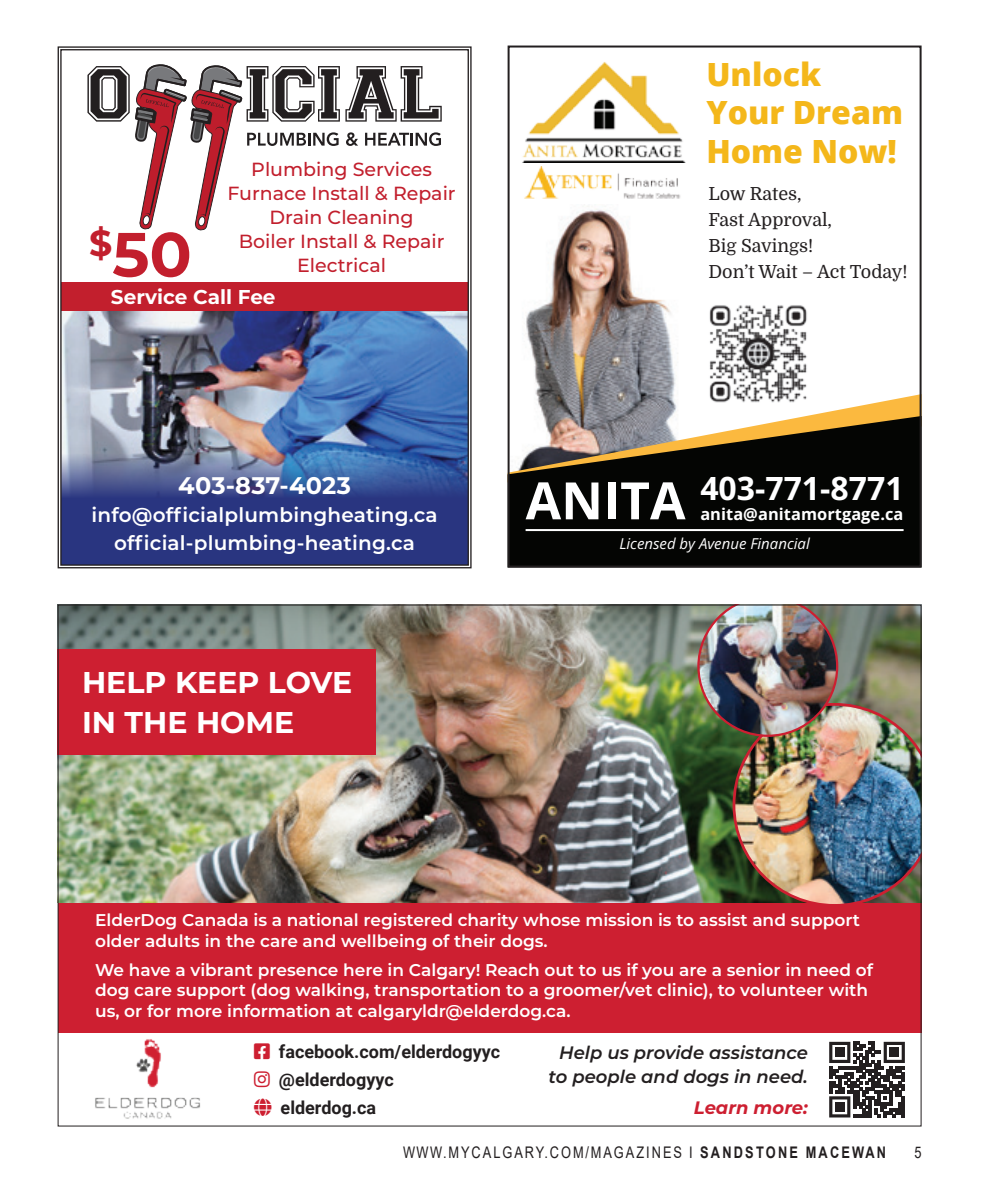
<style>
.page{position:relative;width:990px;height:1188px;background:#fff}
.page>*{position:absolute;margin:0;border:0;box-sizing:border-box;transform-origin:0 0}
.t1{font:700 62.4px "Montserrat";color:#c21f2d}
.t2{font:700 51.6px "Open Sans";color:#fff}
.t3{font:800 32px/38.4px "Open Sans";color:#f4b71a}
.t4{font:700 32px "Open Sans";color:#fff}
.t5{font:700 30px/40.4px "Montserrat";color:#fff}
.t6{font:700 24px "Montserrat";letter-spacing:.01em;color:#fff}
.t7{font:600 20px/28.4px "Montserrat";letter-spacing:.01em;color:#fff;text-align:center}
.t8{font:700 20px "Montserrat";color:#fff}
.t9{font:500 19px/24px "Montserrat";color:#c21f2d;text-align:center}
.t10{font:18px/26px "Domine";color:#231f20}
.t11{font:700 18px/28px "Roboto";color:#231f20}
.t12{font:italic 600 18px/24px "Montserrat";color:#231f20;text-align:center}
.t13{font:italic 700 18px "Montserrat";color:#cd1f31}
.t14{font:600 17px/20.4px "Montserrat";color:#fff}
.t15{font:700 16.4px "Open Sans";letter-spacing:.005em;color:#fff}
.t16{font:16px "Arial";letter-spacing:.155em;color:#231f20;scale:.8 1}
.t17{font:italic 15px "Open Sans";color:#fff}
.s1{font-weight:700}
</style>
<div class="page">
<img style="left:58px;top:46px;width:414px;height:522px">
<div style="left:58px;top:903px;width:864px;height:130px;background:#cd1f31"></div>
<img style="left:60px;top:607px;width:637px;height:296px">
<img style="left:95px;top:1039px;width:106px;height:80px">
<div style="left:58px;top:650px;width:318px;height:105px;background:#cd1f31"></div>
<img style="left:697px;top:607px;width:223px;height:297px">
<svg style="left:829px;top:1042px;width:76px;height:76px"></svg>
<div style="left:835px;top:1048px;width:9px;height:9px;background:#231f20"></div>
<div style="left:890px;top:1048px;width:9px;height:9px;background:#231f20"></div>
<div style="left:835px;top:1102px;width:9px;height:9px;background:#231f20"></div>
<img style="left:526px;top:206px;width:150px;height:188px">
<svg style="left:535px;top:394px;width:384px;height:22px"></svg>
<svg style="left:511px;top:416px;width:408px;height:149px;background:#2c281f"></svg>
<hr style="left:526px;top:529px;width:378px;height:2px;background:#fff">
<div style="left:508px;top:46px;width:414px;height:522px;border:2px solid #231f20"></div>
<img style="left:704px;top:305px;width:108px;height:101px">
<img style="left:522px;top:62px;width:163px;height:100px">
<img style="left:524px;top:166px;width:157px;height:33px">
<p class="t9" style="left:228px;top:156px;width:230px">Plumbing Services<br>Furnace Install &amp; Repair<br>Drain Cleaning<br>Boiler Install &amp; Repair<br>Electrical</p>
<p class="t1" style="left:89px;top:209px;width:104px"><sup>$</sup>50</p>
<p class="t8" style="left:111px;top:283px;width:166px">Service Call Fee</p>
<p class="t6" style="left:178px;top:468px;width:174px">403-837-4023</p>
<p class="t7" style="left:91px;top:500px;width:348px">info@officialplumbingheating.ca official-plumbing-heating.ca</p>
<p class="t5" style="left:82px;top:660px;width:272px">HELP KEEP LOVE<br>IN THE HOME</p>
<p class="t3" style="left:706px;top:54px;width:198px">Unlock<br>Your Dream<br>Home Now!</p>
<p class="t10" style="left:708px;top:181px;width:201px">Low Rates,<br>Fast Approval,<br>Big Savings!<br>Don’t Wait – Act Today!</p>
<p class="t2" style="left:526px;top:465px;width:161px">ANITA</p>
<p class="t4" style="left:700px;top:467px;width:205px">403-771-8771</p>
<p class="t15" style="left:700px;top:503px;width:205px">anita@anitamortgage.ca</p>
<p class="t17" style="left:619px;top:533px;width:192px">Licensed by Avenue Financial</p>
<p class="t14" style="left:95px;top:909px;width:766px">ElderDog Canada is a national registered charity whose mission is to assist and support older adults in the care and wellbeing of their dogs.</p>
<p class="t14" style="left:95px;top:959px;width:779px">We have a vibrant presence here in Calgary! Reach out to us if you are a senior in need of dog care support (dog walking, transportation to a groomer/vet clinic), to volunteer with us, or for more information at calgaryldr@elderdog.ca.</p>
<p class="t11" style="left:279px;top:1037px;width:223px">facebook.com/elderdogyyc @elderdogyyc<br>elderdog.ca</p>
<p class="t12" style="left:549px;top:1040px;width:261px">Help us provide assistance to people and dogs in need.</p>
<p class="t13" style="left:694px;top:1094px;width:116px">Learn more:</p>
<p class="t16" style="left:403px;top:1141px;width:605px">WWW.MYCALGARY.COM/MAGAZINES I <span class="s1">SANDSTONE MACEWAN</span></p>
<p class="t16" style="left:914px;top:1141px;width:10px">5</p>
</div>
